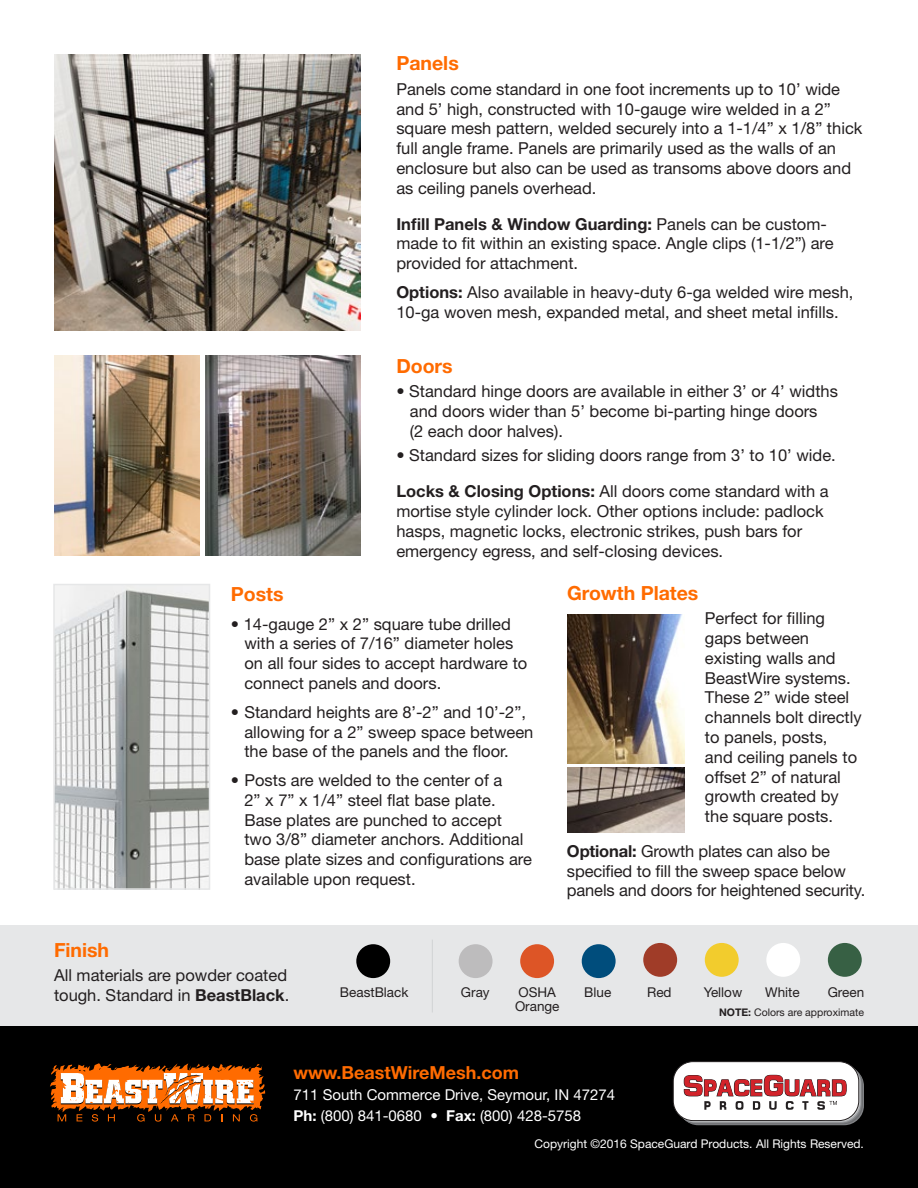
<style>
.page{position:relative;width:918px;height:1188px;background:#fff}
.page>*{position:absolute;margin:0;border:0;box-sizing:border-box;transform-origin:0 0}
.t1{font:700 19.5px "Helvetica Neue";color:#ff6b00}
.t2{font:700 18px "Helvetica Neue";color:#ff6b00}
.t3{font:16.5px/19.8px "Helvetica Neue";color:#231f20}
.t4{font:15px/21px "Helvetica Neue";color:#fff}
.t5{font:13.5px "Helvetica Neue";color:#231f20}
.t6{font:12px "Helvetica Neue";color:#fff}
.t7{font:10.5px "Helvetica Neue";color:#231f20}
.s1{font-weight:700}
</style>
<div class="page">
<img style="left:54px;top:54px;width:307px;height:276px">
<img style="left:54px;top:356px;width:146px;height:199px">
<img style="left:205px;top:355px;width:156px;height:200px">
<img style="left:567px;top:615px;width:118px;height:149px">
<img style="left:567px;top:768px;width:118px;height:65px">
<img style="left:56px;top:587px;width:151px;height:300px">
<div style="left:53px;top:584px;width:157px;height:306px;border:2px solid #e6e7e8"></div>
<div style="left:0;top:926px;width:918px;height:100px;background:#e6e7e8"></div>
<div style="left:520px;top:944px;width:34px;height:34px;background:#dd5526;border-radius:50%"></div>
<div style="left:766px;top:943px;width:34px;height:34px;background:#fff;border-radius:50%"></div>
<div style="left:582px;top:944px;width:34px;height:34px;background:#004d7c;border-radius:50%"></div>
<div style="left:828px;top:943px;width:34px;height:34px;background:#376044;border-radius:50%"></div>
<div style="left:459px;top:944px;width:34px;height:34px;background:#bdbcbd;border-radius:50%"></div>
<div style="left:705px;top:943px;width:34px;height:34px;background:#f2cc2d;border-radius:50%"></div>
<div style="left:356px;top:944px;width:34px;height:34px;background:#000;border-radius:50%"></div>
<div style="left:643px;top:943px;width:34px;height:34px;background:#a03c28;border-radius:50%"></div>
<hr style="left:432px;top:940px;width:1px;height:72px;background:#d1d3d4">
<div style="left:0;top:1026px;width:918px;height:162px;background:#000"></div>
<svg style="left:678px;top:1066px;width:186px;height:59px"></svg>
<div style="left:677px;top:1065px;width:186px;height:59px;background:#6d6e71;border-radius:20px"></div>
<svg style="left:676px;top:1064px;width:186px;height:59px"></svg>
<svg style="left:674px;top:1063px;width:186px;height:59px"></svg>
<div style="left:673px;top:1062px;width:186px;height:59px;background:#fff;border-radius:20px"></div>
<div style="left:673px;top:1061px;width:186px;height:60px;border:1px solid #231f20;border-radius:20px"></div>
<svg style="left:683px;top:1074px;width:164px;height:36px"></svg>
<svg style="left:50px;top:1063px;width:215px;height:59px"></svg>
<p class="t1" style="left:396px;top:51px;width:64px">Panels</p>
<p class="t3" style="left:396px;top:79px;width:468px">Panels come standard in one foot increments up to 10’ wide and 5’ high, constructed with 10-gauge wire welded in a 2” square mesh pattern, welded securely into a 1-1/4” x 1/8” thick full angle frame. Panels are primarily used as the walls of an enclosure but also can be used as transoms above doors and as ceiling panels overhead.</p>
<p class="t3" style="left:396px;top:214px;width:439px"><span class="s1">Infill Panels &amp; Window Guarding:</span> Panels can be custom&shy;made to fit within an existing space. Angle clips (1-1/2”) are provided for attachment.</p>
<p class="t3" style="left:396px;top:282px;width:459px"><span class="s1">Options:</span> Also available in heavy-duty 6-ga welded wire mesh,<br>10-ga woven mesh, expanded metal, and sheet metal infills.</p>
<p class="t1" style="left:396px;top:354px;width:58px">Doors</p>
<p class="t3" style="left:410px;top:381px;width:430px;text-indent:-13px">• Standard hinge doors are available in either 3’ or 4’ widths and doors wider than 5’ become bi-parting hinge doors<br>(2 each door halves).</p>
<p class="t3" style="left:396px;top:445px;width:441px">• Standard sizes for sliding doors range from 3’ to 10’ wide.</p>
<p class="t3" style="left:396px;top:481px;width:434px"><span class="s1">Locks &amp; Closing Options:</span> All doors come standard with a mortise style cylinder lock. Other options include: padlock hasps, magnetic locks, electronic strikes, push bars for emergency egress, and self-closing devices.</p>
<p class="t1" style="left:231px;top:582px;width:54px">Posts</p>
<p class="t3" style="left:244px;top:614px;width:284px;text-indent:-13px">• 14-gauge 2” x 2” square tube drilled with a series of 7/16” diameter holes on all four sides to accept hardware to connect panels and doors.</p>
<p class="t3" style="left:244px;top:702px;width:291px;text-indent:-13px">• Standard heights are 8’-2” and 10’-2”, allowing for a 2” sweep space between the base of the panels and the floor.</p>
<p class="t3" style="left:244px;top:770px;width:289px;text-indent:-13px">• Posts are welded to the center of a<br>2” x 7” x 1/4” steel flat base plate.<br>Base plates are punched to accept two 3/8” diameter anchors. Additional base plate sizes and configurations are available upon request.</p>
<p class="t1" style="left:567px;top:581px;width:133px">Growth Plates</p>
<p class="t3" style="left:705px;top:608px;width:158px">Perfect for filling gaps between existing walls and<br>BeastWire systems.<br>These 2” wide steel channels bolt directly to panels, posts,<br>and ceiling panels to offset 2” of natural growth created by the square posts.</p>
<p class="t3" style="left:567px;top:841px;width:300px"><span class="s1">Optional:</span> Growth plates can also be specified to fill the sweep space below panels and doors for heightened security.</p>
<p class="t1" style="left:54px;top:937px;width:57px">Finish</p>
<p class="t3" style="left:54px;top:965px;width:237px">All materials are powder coated tough. Standard in <span class="s1">BeastBlack</span>.</p>
<p class="t5" style="left:340px;top:984px;width:70px">BeastBlack</p>
<p class="t5" style="left:461px;top:984px;width:30px">Gray</p>
<p class="t5" style="left:584px;top:984px;width:28px">Blue</p>
<p class="t5" style="left:519px;top:984px;width:39px">OSHA</p>
<p class="t5" style="left:647px;top:984px;width:26px">Red</p>
<p class="t5" style="left:704px;top:984px;width:40px">Yellow</p>
<p class="t5" style="left:765px;top:984px;width:36px">White</p>
<p class="t5" style="left:828px;top:984px;width:38px">Green</p>
<p class="t5" style="left:515px;top:998px;width:46px">Orange</p>
<p class="t7" style="left:719px;top:1006px;width:146px"><span class="s1">NOTE:</span> Colors are approximate</p>
<p class="t2" style="left:294px;top:1061px;width:227px">www.BeastWireMesh.com</p>
<p class="t4" style="left:294px;top:1084px;width:323px">711 South Commerce Drive, Seymour, IN 47274<br><span class="s1">Ph:</span> (800) 841-0680 • <span class="s1">Fax:</span> (800) 428-5758</p>
<p class="t6" style="left:535px;top:1137px;width:331px">Copyright ©2016 SpaceGuard Products. All Rights Reserved.</p>
</div>
